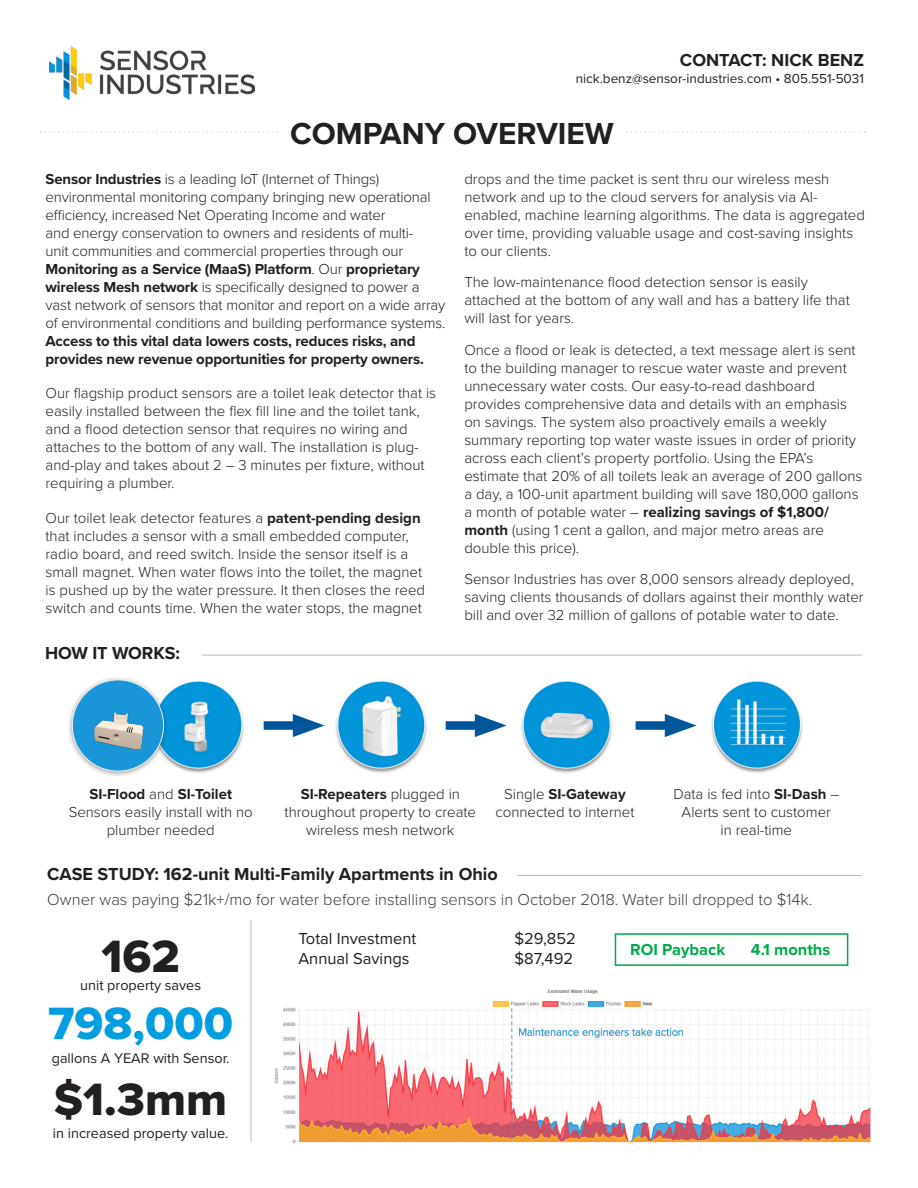
<style>
.page{position:relative;width:918px;height:1188px;background:#fff}
.page>*{position:absolute;margin:0;border:0;box-sizing:border-box;transform-origin:0 0}
.t1{font:46.95px "Proxima Nova Extrabld";color:#231f20}
.t2{font:46.95px "Proxima Nova Extrabld";color:#009de0}
.t3{font:700 31.5px "Proxima Nova";color:#231f20}
.t4{font:700 18px "Proxima Nova";color:#231f20}
.t5{font:300 16.5px "Proxima Nova";color:#3e3e3f}
.t6{font:16.5px "Proxima Nova";color:#231f20}
.t7{font:700 16.5px "Proxima Nova";color:#00aa4d}
.t8{font:300 15px/18px "Proxima Nova";color:#231f20}
.t9{font:700 15px/18px "Proxima Nova";letter-spacing:-.01em;color:#231f20}
.t10{font:14.4px "Proxima Nova";color:#231f20}
.t11{font:13.5px "Proxima Nova";color:#231f20}
.s1{font-weight:700}
</style>
<div class="page">
<div style="left:615px;top:933px;width:233px;height:33px;border:2px solid #00aa4d"></div>
<img style="left:50px;top:47px;width:205px;height:53px">
<svg style="left:40px;top:131px;width:826px;height:2px"></svg>
<hr style="left:251px;top:920px;width:1px;height:222px;background:#b8b9bc">
<img style="left:274px;top:989px;width:597px;height:155px">
<hr style="left:518px;top:875px;width:344px;height:1px;background:#b8b9bc">
<hr style="left:201px;top:655px;width:661px;height:1px;background:#b8b9bc">
<img style="left:169px;top:681px;width:634px;height:92px">
<div style="left:264px;top:721px;width:42px;height:9px;background:#01559a"></div>
<svg style="left:293px;top:714px;width:32px;height:23px"></svg>
<div style="left:446px;top:721px;width:42px;height:9px;background:#01559a"></div>
<svg style="left:475px;top:714px;width:32px;height:23px"></svg>
<div style="left:636px;top:721px;width:42px;height:9px;background:#01559a"></div>
<svg style="left:665px;top:714px;width:32px;height:23px"></svg>
<div style="left:67px;top:676px;width:102px;height:101px;background:#231f20;opacity:.39"></div>
<div style="left:72px;top:680px;width:92px;height:91px;background:#1896d7;border-radius:50%"></div>
<img style="left:94px;top:712px;width:50px;height:36px">
<div style="left:281px;top:119px;width:342px;height:40px;background:#fff"></div>
<p class="t4" style="left:680px;top:47px;width:186px">CONTACT: NICK BENZ</p>
<p class="t11" style="left:576px;top:68px;width:290px">nick.benz@sensor-industries.com • 805.551-5031</p>
<h2 class="t3" style="left:290px;top:110px;width:325px">COMPANY OVERVIEW</h2>
<p class="t8" style="left:46px;top:169px;width:402px"><span class="s1">Sensor Industries</span> is a leading IoT (Internet of Things) environmental monitoring company bringing new operational efficiency, increased Net Operating Income and water<br>and energy conservation to owners and residents of multi-<br>unit communities and commercial properties through our <span class="s1">Monitoring as a Service (MaaS) Platform</span>. Our <span class="s1">proprietary wireless Mesh network</span> is specifically designed to power a vast network of sensors that monitor and report on a wide array of environmental conditions and building performance systems.</p>
<p class="t9" style="left:46px;top:331px;width:380px">Access to this vital data lowers costs, reduces risks, and provides new revenue opportunities for property owners.</p>
<p class="t8" style="left:46px;top:384px;width:392px">Our flagship product sensors are a toilet leak detector that is easily installed between the flex fill line and the toilet tank, and a flood detection sensor that requires no wiring and attaches to the bottom of any wall. The installation is plug&shy;and-play and takes about 2 – 3 minutes per fixture, without requiring a plumber.</p>
<p class="t8" style="left:46px;top:508px;width:381px">Our toilet leak detector features a <span class="s1">patent-pending design </span>that includes a sensor with a small embedded computer, radio board, and reed switch. Inside the sensor itself is a small magnet. When water flows into the toilet, the magnet is pushed up by the water pressure. It then closes the reed switch and counts time. When the water stops, the magnet</p>
<p class="t4" style="left:45px;top:640px;width:136px">HOW IT WORKS:</p>
<p class="t8" style="left:464px;top:169px;width:402px">drops and the time packet is sent thru our wireless mesh network and up to the cloud servers for analysis via AI&shy;enabled, machine learning algorithms. The data is aggregated over time, providing valuable usage and cost-saving insights to our clients.</p>
<p class="t8" style="left:464px;top:273px;width:387px">The low-maintenance flood detection sensor is easily attached at the bottom of any wall and has a battery life that will last for years.</p>
<p class="t8" style="left:464px;top:340px;width:399px">Once a flood or leak is detected, a text message alert is sent to the building manager to rescue water waste and prevent unnecessary water costs. Our easy-to-read dashboard provides comprehensive data and details with an emphasis on savings. The system also proactively emails a weekly summary reporting top water waste issues in order of priority across each client’s property portfolio. Using the EPA’s estimate that 20% of all toilets leak an average of 200 gallons a day, a 100-unit apartment building will save 180,000 gallons a month of potable water – <span class="s1">realizing savings of $1,800/ month</span> (using 1 cent a gallon, and major metro areas are double this price).</p>
<p class="t8" style="left:464px;top:570px;width:401px">Sensor Industries has over 8,000 sensors already deployed, saving clients thousands of dollars against their monthly water bill and over 32 million of gallons of potable water to date.</p>
<p class="t8" style="left:69px;top:784px;width:186px;text-align:center"><span class="s1">SI-Flood</span> and <span class="s1">SI-Toilet<br></span>Sensors easily install with no plumber needed</p>
<p class="t8" style="left:285px;top:784px;width:193px;text-align:center"><span class="s1">SI-Repeaters</span> plugged in throughout property to create wireless mesh network</p>
<p class="t8" style="left:495px;top:784px;width:141px;text-align:center">Single <span class="s1">SI-Gateway </span>connected to internet</p>
<p class="t4" style="left:47px;top:860px;width:452px">CASE STUDY: 162-unit Multi-Family Apartments in Ohio</p>
<p class="t8" style="left:673px;top:784px;width:167px;text-align:center">Data is fed into <span class="s1">SI-Dash</span> –<br>Alerts sent to customer<br>in real-time</p>
<p class="t5" style="left:47px;top:887px;width:767px">Owner was paying $21k+/mo for water before installing sensors in October 2018. Water bill dropped to $14k.</p>
<h1 class="t1" style="left:101px;top:922px;width:80px">162</h1>
<p class="t10" style="left:80px;top:974px;width:123px">unit property saves</p>
<h1 class="t2" style="left:48px;top:989px;width:186px">798,000</h1>
<p class="t10" style="left:52px;top:1048px;width:179px">gallons A YEAR with Sensor.</p>
<h1 class="t1" style="left:54px;top:1065px;width:175px">$1.3mm</h1>
<p class="t10" style="left:53px;top:1123px;width:177px">in increased property value.</p>
<p class="t6" style="left:298px;top:926px;width:119px">Total Investment</p>
<p class="t6" style="left:514px;top:926px;width:63px">$29,852</p>
<p class="t6" style="left:298px;top:946px;width:113px">Annual Savings</p>
<p class="t6" style="left:514px;top:946px;width:60px">$87,492</p>
<p class="t7" style="left:630px;top:937px;width:97px">ROI Payback</p>
<p class="t7" style="left:751px;top:937px;width:81px">4.1 months</p>
</div>
